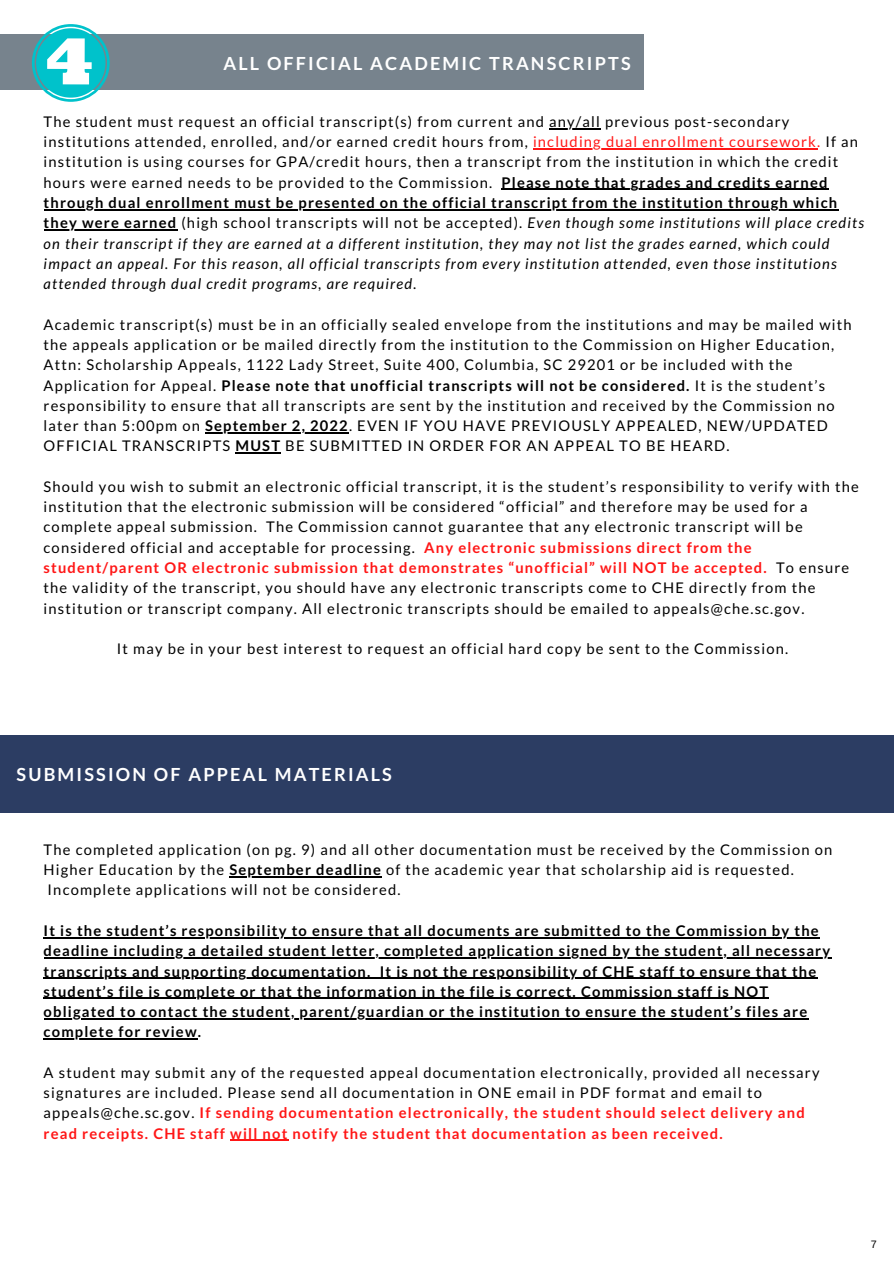
<style>
.page{position:relative;width:894px;height:1264px;background:#fff}
.page>*{position:absolute;margin:0;border:0;box-sizing:border-box;transform-origin:0 0}
.t1{font:700 18px "Lato";letter-spacing:.12em;color:#fff}
.t2{font:14.7px/20.2px "Lato";letter-spacing:.08em;color:#000}
.t3{font:700 14.7px/20.2px "Lato";letter-spacing:.08em;color:#000}
.t4{font:10.8px "Arimo";color:#000}
.s1{color:#ff1616}
.s2{font-weight:700}
.s3{font-style:italic}
.s4{font-weight:700;color:#ff1616}
</style>
<div class="page">
<div style="left:0;top:34px;width:643px;height:56px;background:#77838d"></div>
<div style="left:0;top:736px;width:893px;height:76px;background:#2c3d63"></div>
<hr style="left:549px;top:128px;width:52px;height:1px;background:#000">
<hr style="left:533px;top:148px;width:283px;height:1px;background:#ff1616">
<hr style="left:501px;top:189px;width:327px;height:1px;background:#000">
<hr style="left:44px;top:209px;width:794px;height:1px;background:#000">
<hr style="left:44px;top:229px;width:133px;height:1px;background:#000">
<hr style="left:205px;top:432px;width:144px;height:1px;background:#000">
<hr style="left:235px;top:452px;width:46px;height:1px;background:#000">
<svg style="left:32px;top:24px;width:78px;height:78px"></svg>
<hr style="left:229px;top:876px;width:153px;height:1px;background:#000">
<hr style="left:44px;top:937px;width:775px;height:1px;background:#000">
<hr style="left:44px;top:957px;width:787px;height:1px;background:#000">
<hr style="left:44px;top:977px;width:327px;height:1px;background:#000">
<hr style="left:379px;top:977px;width:438px;height:1px;background:#000">
<hr style="left:44px;top:997px;width:725px;height:2px;background:#000">
<hr style="left:44px;top:1018px;width:764px;height:1px;background:#000">
<hr style="left:44px;top:1038px;width:154px;height:1px;background:#000">
<hr style="left:230px;top:1139px;width:58px;height:1px;background:#ff1616">
<p class="t1" style="left:223px;top:52px;width:408px">ALL OFFICIAL ACADEMIC TRANSCRIPTS</p>
<p class="t2" style="left:44px;top:111px;width:821px">The student must request an official transcript(s) from current and any/all previous post-secondary institutions attended, enrolled, and/or earned credit hours from, <span class="s1">including dual enrollment coursework.</span> If an institution is using courses for GPA/credit hours, then a transcript from the institution in which the credit hours were earned needs to be provided to the Commission. <span class="s2">Please note that grades and credits earned through dual enrollment must be presented on the official transcript from the institution through which they were earned</span> (high school transcripts will not be accepted). <span class="s3">Even though some institutions will place credits on their transcript if they are earned at a different institution, they may not list the grades earned, which could impact an appeal. For this reason, all official transcripts from every institution attended, even those institutions attended through dual credit programs, are required.</span></p>
<p class="t2" style="left:44px;top:314px;width:809px">Academic transcript(s) must be in an officially sealed envelope from the institutions and may be mailed with the appeals application or be mailed directly from the institution to the Commission on Higher Education, Attn: Scholarship Appeals, 1122 Lady Street, Suite 400, Columbia, SC 29201 or be included with the Application for Appeal. <span class="s2">Please note that unofficial transcripts will not be considered.</span> It is the student’s responsibility to ensure that all transcripts are sent by the institution and received by the Commission no later than 5:00pm on <span class="s2">September 2, 2022</span>. EVEN IF YOU HAVE PREVIOUSLY APPEALED, NEW/UPDATED OFFICIAL TRANSCRIPTS <span class="s2">MUST</span> BE SUBMITTED IN ORDER FOR AN APPEAL TO BE HEARD.</p>
<p class="t2" style="left:44px;top:476px;width:816px">Should you wish to submit an electronic official transcript, it is the student’s responsibility to verify with the institution that the electronic submission will be considered “official” and therefore may be used for a complete appeal submission. The Commission cannot guarantee that any electronic transcript will be considered official and acceptable for processing. <span class="s4">Any electronic submissions direct from the student/parent OR electronic submission that demonstrates “unofficial” will NOT be accepted.</span> To ensure the validity of the transcript, you should have any electronic transcripts come to CHE directly from the institution or transcript company. All electronic transcripts should be emailed to appeals@che.sc.gov.</p>
<p class="t2" style="left:117px;top:638px;width:672px">It may be in your best interest to request an official hard copy be sent to the Commission.</p>
<p class="t1" style="left:17px;top:763px;width:377px">SUBMISSION OF APPEAL MATERIALS</p>
<p class="t2" style="left:44px;top:839px;width:790px">The completed application (on pg. 9) and all other documentation must be received by the Commission on<br>Higher Education by the <span class="s2">September deadline</span> of the academic year that scholarship aid is requested.<br>Incomplete applications will not be considered.</p>
<p class="t3" style="left:44px;top:920px;width:787px">It is the student’s responsibility to ensure that all documents are submitted to the Commission by the deadline including a detailed student letter, completed application signed by the student, all necessary transcripts and supporting documentation. It is not the responsibility of CHE staff to ensure that the student’s file is complete or that the information in the file is correct. Commission staff is NOT obligated to contact the student, parent/guardian or the institution to ensure the student’s files are complete for review.</p>
<p class="t2" style="left:44px;top:1062px;width:777px">A student may submit any of the requested appeal documentation electronically, provided all necessary signatures are included. Please send all documentation in ONE email in PDF format and email to appeals@che.sc.gov. <span class="s4">If sending documentation electronically, the student should select delivery and read receipts. CHE staff will not notify the student that documentation as been received.</span></p>
<p class="t4" style="left:870px;top:1238px;width:8px">7</p>
</div>
